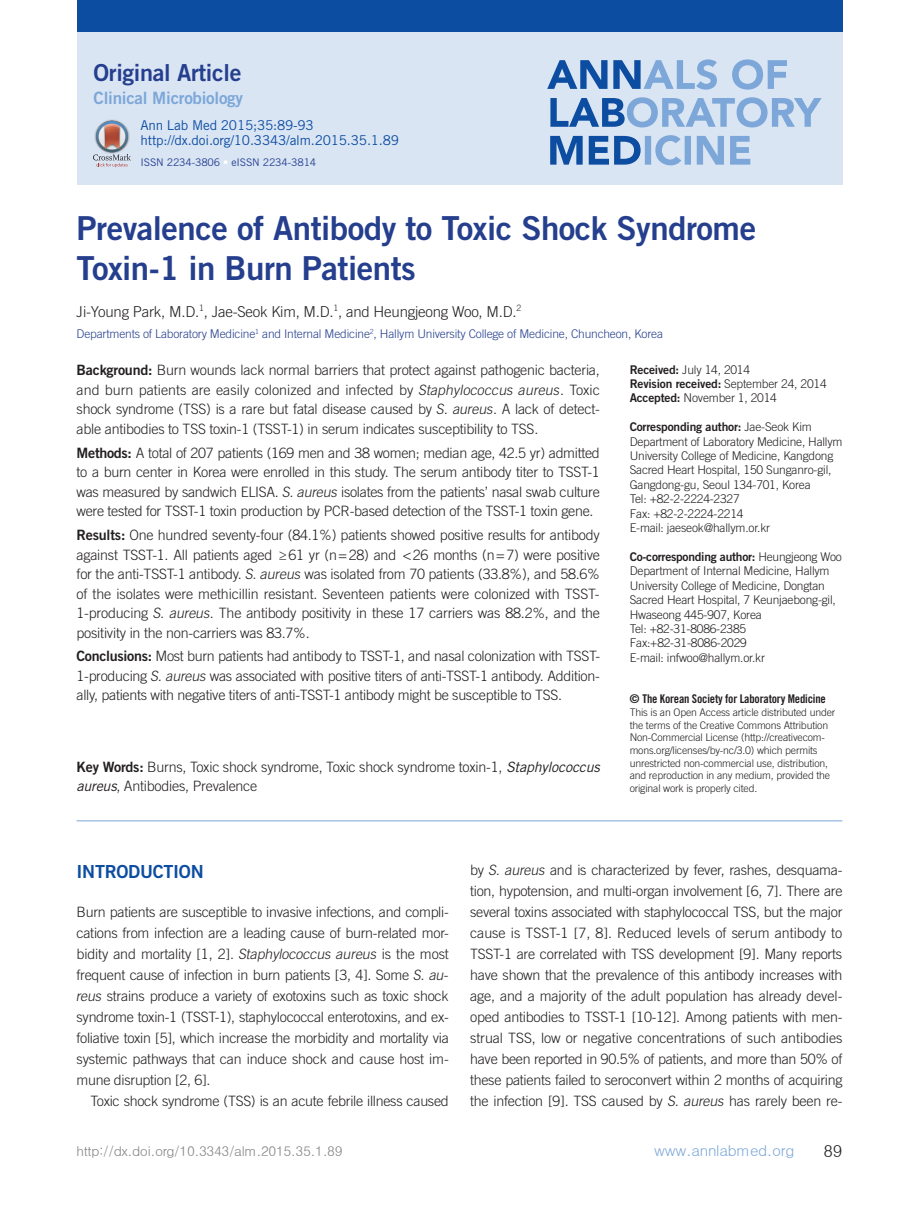
<style>
.page{position:relative;width:919px;height:1217px;background:#fff}
.page>*{position:absolute;margin:0;border:0;box-sizing:border-box;transform-origin:0 0}
.제목{font:33px/39.6px "Trade Gothic LT Std Bd 2";letter-spacing:-.015em;color:#253f8e}
.논문분류{font:23.4px "Trade Gothic LT Std Bd 2";letter-spacing:-.015em;color:#253f8e}
.본문대제목{font:18px "Trade Gothic LT Std Bd 2";letter-spacing:-.015em;color:#0d4da1}
.논문소분류{font:16.95px "Trade Gothic LT Std Bd 2";letter-spacing:-.015em;color:#7ca7d8}
.URL{font:16.5px "Dotum";color:#231f20}
.저자{font:300 15px "Trade Gothic LT Std";letter-spacing:-.015em;color:#231f20}
.URL-2{font:15px "Dotum";letter-spacing:-.02em;color:#7ca7d8}
.초록{font:300 14.25px/19.5px "Trade Gothic LT Std";letter-spacing:-.015em;color:#231f20;text-align:justify}
.본문{font:300 14.25px/21px "Trade Gothic LT Std";letter-spacing:-.02em;color:#231f20}
.t1{font:13.5px "Dotum";letter-spacing:-.03em;color:#808285}
.DOI_단락{font:13.5px "Trade Gothic LT Std";letter-spacing:-.015em;color:#0d4da1}
.서지단락{font:13.5px "Trade Gothic LT Std";letter-spacing:-.015em;color:#0d4da1}
.교신저자{font:300 12px/14.4px "Trade Gothic LT Std";letter-spacing:-.015em;color:#231f20}
.소속{font:300 12px "Trade Gothic LT Std";letter-spacing:-.015em;color:#253f8e}
.교신저자-2{font:12px "Trade Gothic LT Std Bd 2";letter-spacing:-.015em;color:#231f20}
.t2{font:12px "Trade Gothic LT Std Bd Cn 20";letter-spacing:-.015em;color:#231f20}
.t3{font:300 10.5px/12.6px "Trade Gothic LT Std";letter-spacing:-.015em;color:#231f20}
.ISSN{font:10.5px "Trade Gothic LT Std";letter-spacing:-.015em;color:#253f8e}
.s1{color:#fff}
.s2{font-family:"Trade Gothic LT Std Bd 2";font-weight:400}
.s3{font-style:italic}
.s4{font-family:"Trade Gothic LT Std";font-weight:300}
.s5{font-family:"Trade Gothic LT Std Bd 2"}
.s6{font-weight:400;font-style:italic}
</style>
<div class="page">
<div style="left:77px;top:0;width:765px;height:185px;background:#dae5f4"></div>
<div style="left:77px;top:0;width:765px;height:32px;background:#0d4da1"></div>
<svg style="left:550px;top:135px;width:200px;height:30px"></svg>
<svg style="left:550px;top:97px;width:271px;height:30px"></svg>
<svg style="left:547px;top:59px;width:239px;height:31px"></svg>
<hr style="left:77px;top:820px;width:765px;height:1px;background:#7ca7d8">
<img style="left:106px;top:119px;width:12px;height:2px">
<svg style="left:93px;top:121px;width:38px;height:46px"></svg>
<p class="논문분류" style="left:94px;top:58px;width:149px">Original Article</p>
<p class="논문소분류" style="left:94px;top:87px;width:151px">Clinical Microbiology</p>
<p class="서지단락" style="left:140px;top:117px;width:175px">Ann Lab Med 2015;35:89-93</p>
<p class="DOI_단락" style="left:140px;top:132px;width:260px">http://dx.doi.org/10.3343/alm.2015.35.1.89</p>
<p class="ISSN" style="left:140px;top:156px;width:177px">ISSN 2234-3806 <span class="s1">•</span> eISSN 2234-3814</p>
<p class="제목" style="left:77px;top:208px;width:681px">Prevalence of Antibody to Toxic Shock Syndrome<br>Toxin-1 in Burn Patients</p>
<p class="저자" style="left:77px;top:303px;width:446px">Ji-Young Park, M.D.<sup>1</sup>, Jae-Seok Kim, M.D.<sup>1</sup>, and Heungjeong Woo, M.D.<sup>2</sup></p>
<p class="소속" style="left:77px;top:327px;width:588px">Departments of Laboratory Medicine<sup>1</sup> and Internal Medicine<sup>2</sup>, Hallym University College of Medicine, Chuncheon, Korea</p>
<p class="초록" style="left:77px;top:360px;width:524px"><span class="s2">Background:</span> Burn wounds lack normal barriers that protect against pathogenic bacteria, and burn patients are easily colonized and infected by <span class="s3">Staphylococcus aureus</span>. Toxic shock syndrome (TSS) is a rare but fatal disease caused by <span class="s3">S. aureus</span>. A lack of detect&shy;able antibodies to TSS toxin-1 (TSST-1) in serum indicates susceptibility to TSS.</p>
<p class="초록" style="left:77px;top:442px;width:525px"><span class="s2">Methods:</span> A total of 207 patients (169 men and 38 women; median age, 42.5 yr) admitted to a burn center in Korea were enrolled in this study. The serum antibody titer to TSST-1 was measured by sandwich ELISA. <span class="s3">S.aureus</span> isolates from the patients’ nasal swab culture were tested for TSST-1 toxin production by PCR-based detection of the TSST-1 toxin gene.</p>
<p class="초록" style="left:77px;top:525px;width:525px"><span class="s2">Results:</span> One hundred seventy-four (84.1%) patients showed positive results for antibody against TSST-1. All patients aged ≥61 yr (n=28) and &lt;26 months (n=7) were positive for the anti-TSST-1 antibody. <span class="s3">S.aureus</span> was isolated from 70 patients (33.8%), and 58.6% of the isolates were methicillin resistant. Seventeen patients were colonized with TSST-1-producing <span class="s3">S. aureus</span>. The antibody positivity in these 17 carriers was 88.2%, and the positivity in the non-carriers was 83.7%.</p>
<p class="초록" style="left:77px;top:646px;width:525px"><span class="s2">Conclusions:</span> Most burn patients had antibody to TSST-1, and nasal colonization with TSST-1-producing <span class="s3">S.aureus</span> was associated with positive titers of anti-TSST-1 antibody. Addition&shy;ally, patients with negative titers of anti-TSST-1 antibody might be susceptible to TSS.</p>
<p class="교신저자" style="left:629px;top:362px;width:122px"><span class="s2">Received:</span> July 14, 2014</p>
<p class="교신저자-2" style="left:629px;top:376px;width:198px">Revision received: <span class="s4">September 24, 2014</span></p>
<p class="교신저자" style="left:629px;top:390px;width:149px"><span class="s2">Accepted:</span> November 1, 2014</p>
<p class="교신저자-2" style="left:629px;top:419px;width:184px">Corresponding author: <span class="s4">Jae-Seok Kim</span></p>
<p class="교신저자" style="left:629px;top:434px;width:214px">Department of Laboratory Medicine, Hallym University College of Medicine, Kangdong Sacred Heart Hospital, 150 Sunganro-gil, Gangdong-gu, Seoul 134-701, Korea</p>
<p class="교신저자" style="left:629px;top:491px;width:112px">Tel: +82-2-2224-2327</p>
<p class="교신저자" style="left:629px;top:506px;width:115px">Fax: +82-2-2224-2214</p>
<p class="교신저자" style="left:629px;top:520px;width:142px">E-mail: jaeseok@hallym.or.kr</p>
<p class="교신저자-2" style="left:629px;top:549px;width:214px">Co-corresponding author: <span class="s4">Heungjeong Woo</span></p>
<p class="교신저자" style="left:629px;top:563px;width:208px">Department of Internal Medicine, Hallym University College of Medicine, Dongtan Sacred Heart Hospital, 7 Keunjaebong-gil, Hwaseong 445-907, Korea</p>
<p class="교신저자" style="left:629px;top:621px;width:118px">Tel: +82-31-8086-2385</p>
<p class="교신저자" style="left:629px;top:635px;width:119px">Fax:+82-31-8086-2029</p>
<p class="교신저자" style="left:629px;top:650px;width:137px">E-mail: infwoo@hallym.or.kr</p>
<p class="t2" style="left:629px;top:691px;width:198px"><span class="s5">©</span> The Korean Society for Laboratory Medicine</p>
<p class="t3" style="left:629px;top:706px;width:207px">This is an Open Access article distributed under the terms of the Creative Commons Attribution Non-Commercial License (http://creativecom&shy;mons.org/licenses/by-nc/3.0) which permits</p>
<p class="t3" style="left:629px;top:756px;width:202px">unrestricted non-commercial use, distribution, and reproduction in any medium, provided the original work is properly cited.</p>
<p class="초록" style="left:77px;top:756px;width:524px"><span class="s2">Key Words:</span> Burns, Toxic shock syndrome, Toxic shock syndrome toxin-1, <span class="s6">Staphylococcus aureus</span>, Antibodies, Prevalence</p>
<p class="본문대제목" style="left:77px;top:860px;width:129px">INTRODUCTION</p>
<p class="본문" style="left:76px;top:901px;width:376px">Burn patients are susceptible to invasive infections, and compli&shy;cations from infection are a leading cause of burn-related mor&shy;bidity and mortality [1, 2]. <span class="s3">Staphylococcus aureus</span> is the most frequent cause of infection in burn patients [3, 4]. Some <span class="s3">S. au&shy;reus</span> strains produce a variety of exotoxins such as toxic shock syndrome toxin-1 (TSST-1), staphylococcal enterotoxins, and ex&shy;foliative toxin [5], which increase the morbidity and mortality via systemic pathways that can induce shock and cause host im&shy;mune disruption [2, 6].</p>
<p class="본문" style="left:91px;top:1090px;width:360px">Toxic shock syndrome (TSS) is an acute febrile illness caused</p>
<p class="본문" style="left:470px;top:859px;width:374px;text-align:justify">by <span class="s3">S. aureus</span> and is characterized by fever, rashes, desquama&shy;tion, hypotension, and multi-organ involvement [6, 7]. There are several toxins associated with staphylococcal TSS, but the major cause is TSST-1 [7, 8]. Reduced levels of serum antibody to TSST-1 are correlated with TSS development [9]. Many reports have shown that the prevalence of this antibody increases with age, and a majority of the adult population has already devel&shy;oped antibodies to TSST-1 [10-12]. Among patients with men&shy;strual TSS, low or negative concentrations of such antibodies have been reported in 90.5% of patients, and more than 50% of these patients failed to seroconvert within 2 months of acquiring the infection [9]. TSS caused by <span class="s3">S. aureus</span> has rarely been re-</p>
<p class="t1" style="left:77px;top:1143px;width:267px">http://dx.doi.org/10.3343/alm.2015.35.1.89</p>
<p class="URL-2" style="left:654px;top:1143px;width:142px">www.annlabmed.org</p>
<p class="URL" style="left:823px;top:1142px;width:20px">89</p>
</div>
